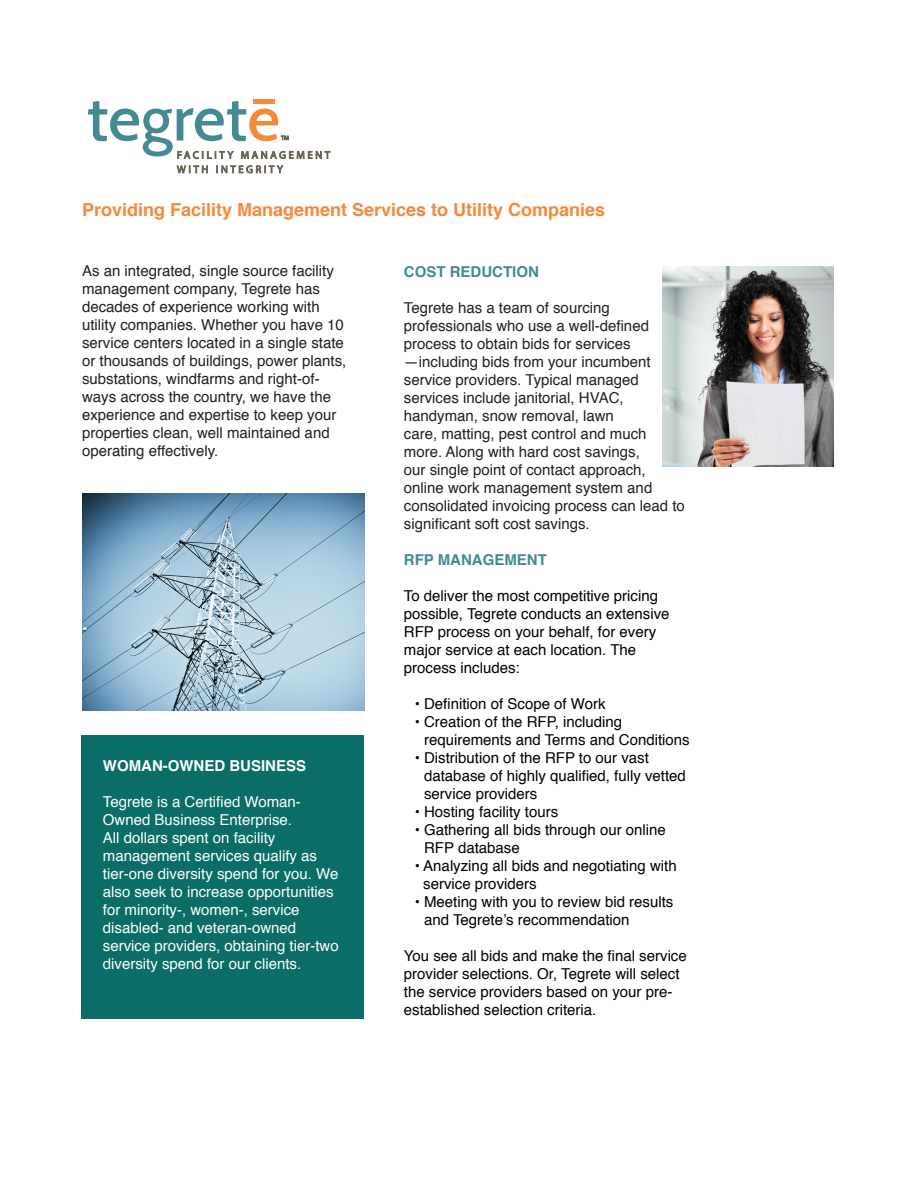
<style>
.page{position:relative;width:918px;height:1188px;background:#fff}
.page>*{position:absolute;margin:0;border:0;box-sizing:border-box;transform-origin:0 0}
.Page_Title{font:700 18px "Helvetica";color:#f5893c}
.t1{font:15px/18px "Helvetica";color:#231f20}
.Reverse_Paragraph_Bu{font:15px/18px "Helvetica";color:#000005}
.Reverse_Paragraph{font:15px/18px "Helvetica";color:#000005}
.t2{font:15px/18px "Helvetica";color:#fff}
.Paragraph_Header_Gre{font:700 15px "Helvetica";color:#438a93}
.Paragraph_Header_Gre-2{font:700 15px "Helvetica";color:#fff}
</style>
<div class="page">
<hr style="left:254px;top:100px;width:21px;height:4px;background:#f5893c">
<svg style="left:88px;top:101px;width:242px;height:58px"></svg>
<svg style="left:177px;top:166px;width:31px;height:7px"></svg>
<svg style="left:217px;top:166px;width:66px;height:7px"></svg>
<img style="left:662px;top:266px;width:172px;height:200px">
<div style="left:82px;top:735px;width:282px;height:283px;background:#0b6d67"></div>
<img style="left:82px;top:494px;width:282px;height:216px">
<p class="Page_Title" style="left:82px;top:195px;width:525px">Providing Facility Management Services to Utility Companies</p>
<p class="t1" style="left:82px;top:262px;width:266px">As an integrated, single source facility management company, Tegrete has decades of experience working with utility companies. Whether you have 10 service centers located in a single state or thousands of buildings, power plants, substations, windfarms and right-of&shy;ways across the country, we have the experience and expertise to keep your properties clean, well maintained and operating effectively.</p>
<p class="Paragraph_Header_Gre-2" style="left:103px;top:753px;width:205px">WOMAN-OWNED BUSINESS</p>
<p class="t2" style="left:103px;top:793px;width:237px">Tegrete is a Certified Woman-<br>Owned Business Enterprise.<br>All dollars spent on facility management services qualify as tier-one diversity spend for you. We also seek to increase opportunities for minority-, women-, service disabled- and veteran-owned service providers, obtaining tier-two diversity spend for our clients.</p>
<p class="Paragraph_Header_Gre" style="left:404px;top:260px;width:136px">COST REDUCTION</p>
<p class="t1" style="left:404px;top:300px;width:282px">Tegrete has a team of sourcing professionals who use a well-defined process to obtain bids for services —including bids from your incumbent service providers. Typical managed services include janitorial, HVAC, handyman, snow removal, lawn<br>care, matting, pest control and much more. Along with hard cost savings,<br>our single point of contact approach, online work management system and consolidated invoicing process can lead to significant soft cost savings.</p>
<p class="Paragraph_Header_Gre" style="left:404px;top:548px;width:145px">RFP MANAGEMENT</p>
<p class="Reverse_Paragraph" style="left:404px;top:588px;width:267px">To deliver the most competitive pricing possible, Tegrete conducts an extensive RFP process on your behalf, for every major service at each location. The process includes:</p>
<p class="Reverse_Paragraph_Bu" style="left:415px;top:696px;width:192px">• Definition of Scope of Work</p>
<p class="Reverse_Paragraph_Bu" style="left:424px;top:714px;width:267px;text-indent:-9px">• Creation of the RFP, including requirements and Terms and Conditions</p>
<p class="Reverse_Paragraph_Bu" style="left:424px;top:750px;width:263px;text-indent:-9px">• Distribution of the RFP to our vast database of highly qualified, fully vetted service providers</p>
<p class="Reverse_Paragraph_Bu" style="left:415px;top:804px;width:145px">• Hosting facility tours</p>
<p class="Reverse_Paragraph_Bu" style="left:424px;top:822px;width:243px;text-indent:-9px">• Gathering all bids through our online<br>RFP database</p>
<p class="Reverse_Paragraph_Bu" style="left:423px;top:858px;width:255px;text-indent:-9px">• Analyzing all bids and negotiating with service providers</p>
<p class="Reverse_Paragraph_Bu" style="left:424px;top:894px;width:251px;text-indent:-9px">• Meeting with you to review bid results and Tegrete’s recommendation</p>
<p class="Reverse_Paragraph" style="left:404px;top:948px;width:284px">You see all bids and make the final service provider selections. Or, Tegrete will select the service providers based on your pre&shy;established selection criteria.</p>
</div>
